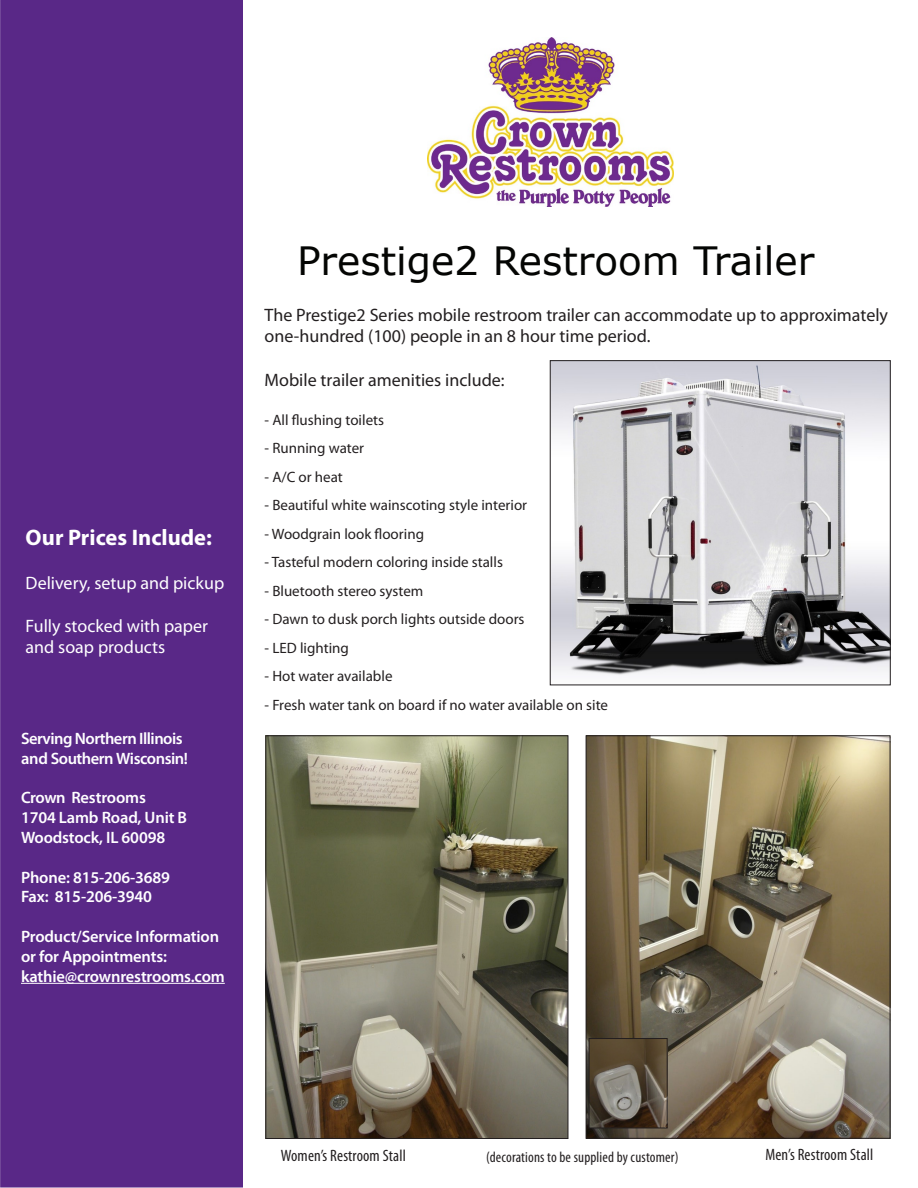
<style>
.page{position:relative;width:918px;height:1188px;background:#fff}
.page>*{position:absolute;margin:0;border:0;box-sizing:border-box;transform-origin:0 0}
.heading_1{font:39px "Verdana";color:#040503}
.t1{font:700 22.5px "Myriad Pro";color:#fff}
.t2{font:18px/21.6px "Myriad Pro";color:#231f20}
.t3{font:18px/21.6px "Myriad Pro";color:#fff}
.t4{font:600 16.5px/19.8px "Myriad Pro";letter-spacing:-.01em;color:#fff}
.t5{font:600 16.5px/19.8px "Myriad Pro";letter-spacing:-.03em;color:#fff}
.t6{font:condensed 16.5px "Myriad Pro";letter-spacing:.01em;color:#231f20}
.t7{font:15px "Myriad Pro";color:#231f20}
.t8{font:condensed 15px "Myriad Pro";letter-spacing:.01em;color:#231f20}
</style>
<div class="page">
<div style="left:1px;top:1px;width:241px;height:1186px;background:#592887"></div>
<div style="left:0;top:0;width:243px;height:1188px;border:2px solid #592887"></div>
<img style="left:428px;top:38px;width:245px;height:169px">
<img style="left:552px;top:362px;width:336px;height:313px">
<div style="left:550px;top:360px;width:340px;height:325px;border:1px solid #231f20"></div>
<img style="left:268px;top:738px;width:298px;height:399px">
<div style="left:266px;top:736px;width:302px;height:403px;border:1px solid #231f20"></div>
<img style="left:588px;top:738px;width:300px;height:399px">
<div style="left:586px;top:736px;width:304px;height:403px;border:1px solid #231f20"></div>
<hr style="left:21px;top:983px;width:204px;height:1px;background:#fff">
<img style="left:591px;top:1040px;width:75px;height:86px">
<div style="left:589px;top:1038px;width:79px;height:90px;border:1px solid #231f20"></div>
<p class="t1" style="left:26px;top:523px;width:188px">Our Prices Include:</p>
<p class="t3" style="left:26px;top:571px;width:200px">Delivery, setup and pickup</p>
<p class="t3" style="left:26px;top:615px;width:184px">Fully stocked with paper and soap products</p>
<p class="t5" style="left:21px;top:728px;width:168px">Serving Northern Illinois and Southern Wisconsin!</p>
<p class="t4" style="left:21px;top:788px;width:168px">Crown Restrooms<br>1704 Lamb Road, Unit B<br>Woodstock, IL 60098</p>
<p class="t4" style="left:21px;top:867px;width:151px">Phone: 815-206-3689<br>Fax: 815-206-3940</p>
<p class="t4" style="left:21px;top:926px;width:205px">Product/Service Information or for Appointments: kathie@crownrestrooms.com</p>
<p class="heading_1" style="left:297px;top:236px;width:519px">Prestige2 Restroom Trailer</p>
<p class="t2" style="left:265px;top:304px;width:625px">The Prestige2 Series mobile restroom trailer can accommodate up to approximately one-hundred (100) people in an 8 hour time period.</p>
<p class="t2" style="left:265px;top:368px;width:241px">Mobile trailer amenities include:</p>
<p class="t7" style="left:265px;top:410px;width:121px">- All flushing toilets</p>
<p class="t7" style="left:265px;top:439px;width:101px">- Running water</p>
<p class="t7" style="left:265px;top:467px;width:80px">- A/C or heat</p>
<p class="t7" style="left:265px;top:496px;width:264px">- Beautiful white wainscoting style interior</p>
<p class="t7" style="left:265px;top:524px;width:161px">- Woodgrain look flooring</p>
<p class="t7" style="left:265px;top:553px;width:240px">- Tasteful modern coloring inside stalls</p>
<p class="t7" style="left:265px;top:581px;width:160px">- Bluetooth stereo system</p>
<p class="t7" style="left:265px;top:610px;width:261px">- Dawn to dusk porch lights outside doors</p>
<p class="t7" style="left:265px;top:638px;width:86px">- LED lighting</p>
<p class="t7" style="left:265px;top:667px;width:129px">- Hot water available</p>
<p class="t7" style="left:265px;top:695px;width:345px">- Fresh water tank on board if no water available on site</p>
<p class="t6" style="left:281px;top:1146px;width:127px">Women’s Restroom Stall</p>
<p class="t6" style="left:765px;top:1144px;width:109px">Men’s Restroom Stall</p>
<p class="t8" style="left:486px;top:1148px;width:194px">(decorations to be supplied by customer)</p>
</div>
